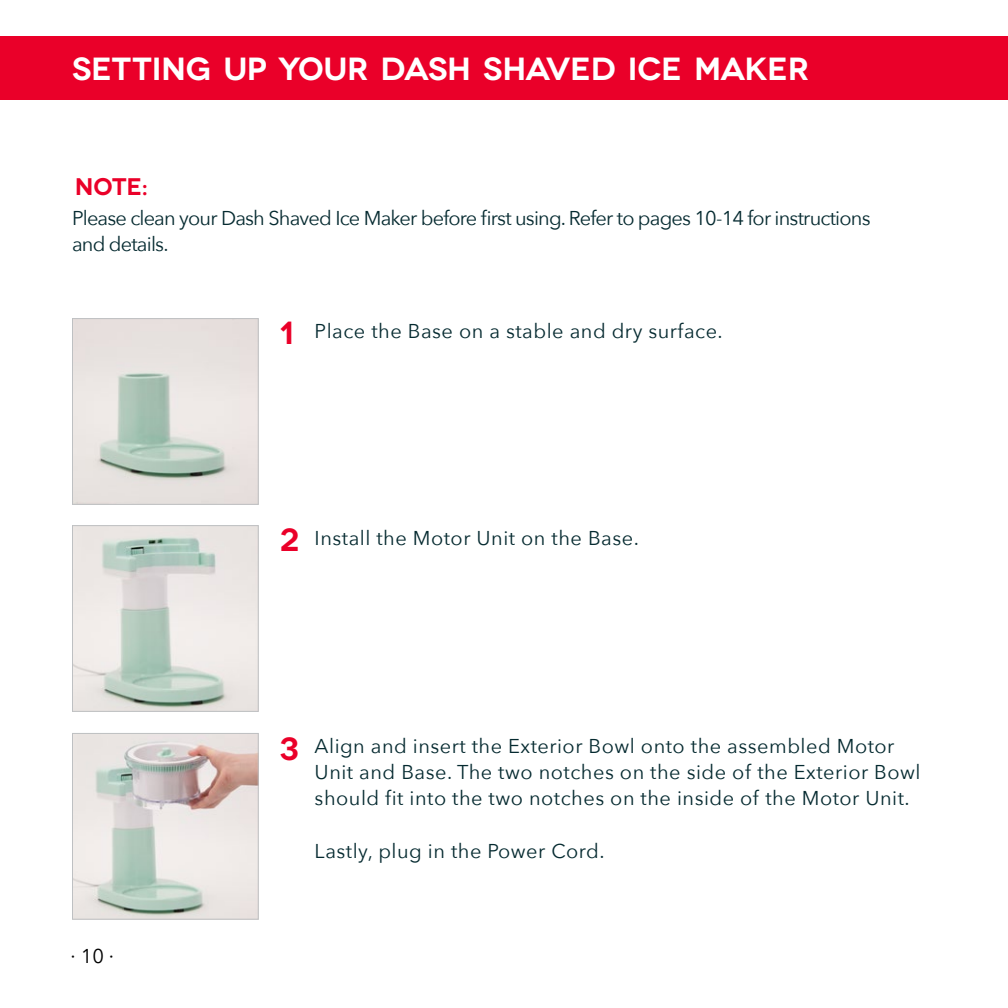
<style>
.page{position:relative;width:1008px;height:1008px;background:#fff}
.page>*{position:absolute;margin:0;border:0;box-sizing:border-box;transform-origin:0 0}
.t1{font:600 32px "Novecentowide";letter-spacing:-.01em;color:#fff}
.t2{font:600 32px "Novecentowide";color:#ea0029}
.t3{font:600 24px "Novecentowide";color:#ea0029}
.t4{font:20px/26px "Avenir Next";letter-spacing:.025em;color:#052a30}
.t5{font:20px/26px "Avenir Next";letter-spacing:-.04em;color:#052a30}
.t6{font:20px "Avenir Next";color:#000}
</style>
<div class="page">
<div style="left:0;top:36px;width:1008px;height:63px;background:#ea0029"></div>
<img style="left:74px;top:320px;width:183px;height:183px">
<div style="left:72px;top:318px;width:187px;height:187px;border:1px solid #bec0c2"></div>
<img style="left:74px;top:527px;width:183px;height:183px">
<div style="left:72px;top:525px;width:187px;height:187px;border:1px solid #bec0c2"></div>
<img style="left:74px;top:735px;width:183px;height:183px">
<div style="left:72px;top:733px;width:187px;height:187px;border:1px solid #bec0c2"></div>
<h1 class="t1" style="left:72px;top:50px;width:739px">SETTING UP YOUR DASH SHAVED ICE MAKER</h1>
<p class="t3" style="left:75px;top:172px;width:75px">NOTE:</p>
<p class="t5" style="left:72px;top:204px;width:800px">Please clean your Dash Shaved Ice Maker before first using. Refer to pages 10-14 for instructions and details.</p>
<p class="t6" style="left:71px;top:939px;width:45px">∙ 10 ∙</p>
<h1 class="t2" style="left:279px;top:313px;width:16px">1</h1>
<p class="t4" style="left:315px;top:317px;width:410px">Place the Base on a stable and dry surface.</p>
<h1 class="t2" style="left:279px;top:520px;width:22px">2</h1>
<p class="t4" style="left:315px;top:524px;width:326px">Install the Motor Unit on the Base.</p>
<h1 class="t2" style="left:279px;top:729px;width:21px">3</h1>
<p class="t4" style="left:315px;top:732px;width:608px">Align and insert the Exterior Bowl onto the assembled Motor<br>Unit and Base. The two notches on the side of the Exterior Bowl should fit into the two notches on the inside of the Motor Unit.</p>
<p class="t4" style="left:315px;top:837px;width:291px">Lastly, plug in the Power Cord.</p>
</div>
